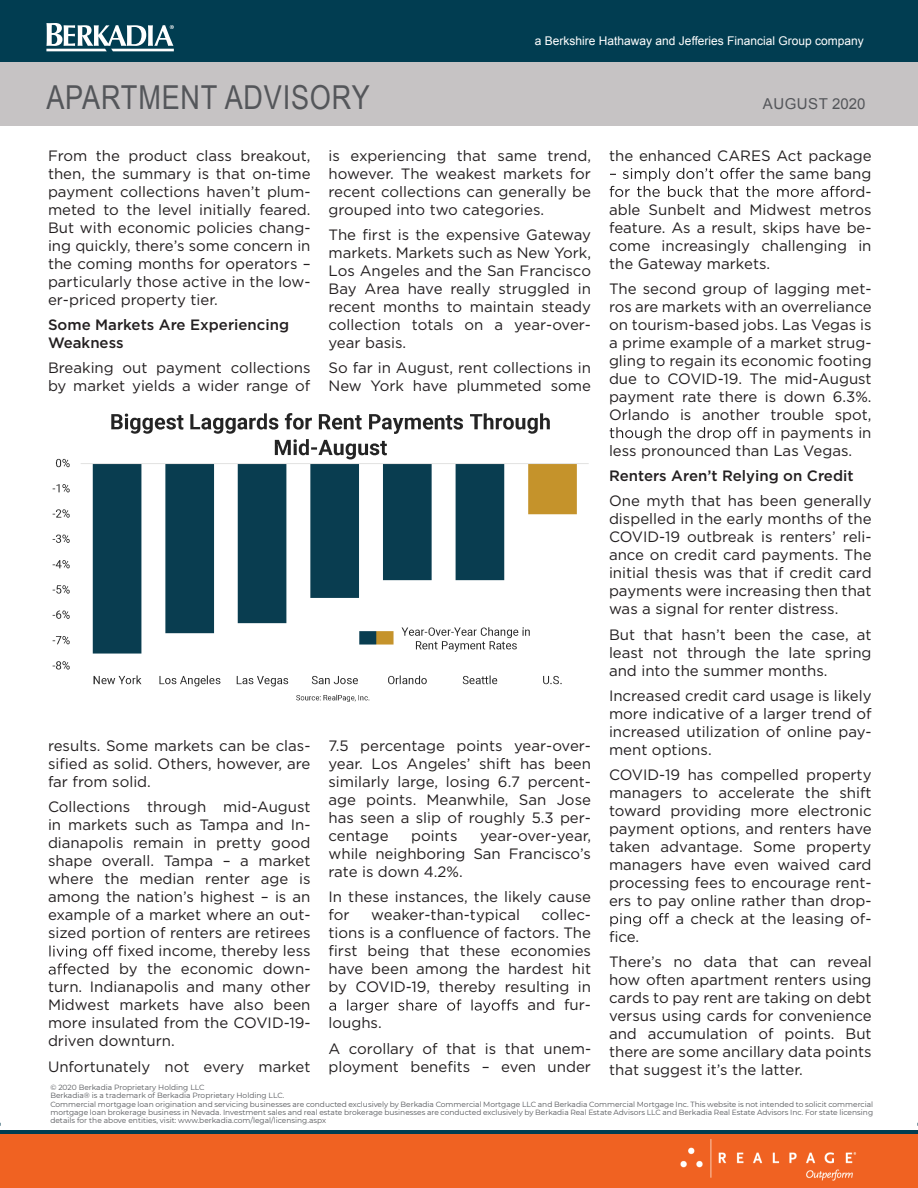
<style>
.page{position:relative;width:918px;height:1188px;background:#fff}
.page>*{position:absolute;margin:0;border:0;box-sizing:border-box;transform-origin:0 0}
.t1{font:33px "Arial Narrow";letter-spacing:.025em;color:#54565a}
.t2{font:15px/18px "Gotham";color:#231f20;text-align:justify}
.t3{font:500 15px/18px "Gotham";color:#231f20}
.t4{font:15px "Arial";letter-spacing:.035em;color:#54565a}
.t5{font:12px "Arial";color:#fff}
.t6{font:7.5px/8.2px "Montserrat";color:#54565a}
</style>
<div class="page">
<div style="left:0;top:0;width:918px;height:62px;background:#013d51"></div>
<div style="left:0;top:62px;width:918px;height:63px;background:#c6c3c4"></div>
<svg style="left:692px;top:36px;width:6px;height:9px"></svg>
<svg style="left:46px;top:23px;width:128px;height:28px"></svg>
<svg style="left:49px;top:945px;width:64px;height:30px"></svg>
<svg style="left:329px;top:999px;width:182px;height:14px"></svg>
<svg style="left:610px;top:168px;width:230px;height:29px"></svg>
<svg style="left:610px;top:427px;width:147px;height:13px"></svg>
<svg style="left:610px;top:913px;width:59px;height:13px"></svg>
<img style="left:52px;top:413px;width:537px;height:289px">
<div style="left:0;top:1131px;width:918px;height:57px;background:#f06222"></div>
<img style="left:680px;top:1139px;width:177px;height:42px">
<hr style="left:0;top:1130px;width:918px;height:3px;background:#013d51">
<h1 class="t1" style="left:46px;top:73px;width:325px">APARTMENT ADVISORY</h1>
<p class="t5" style="left:535px;top:33px;width:331px">a Berkshire Hathaway and Je eries Financial Group company</p>
<p class="t4" style="left:763px;top:94px;width:104px">AUGUST 2020</p>
<p class="t2" style="left:48px;top:146px;width:264px">From the product class breakout, then, the summary is that on-time payment collections haven’t plum&shy;meted to the level initially feared.<br>But with economic policies chang&shy;ing quickly, there’s some concern in the coming months for operators – particularly those active in the low&shy;er-priced property tier.</p>
<p class="t3" style="left:48px;top:316px;width:243px">Some Markets Are Experiencing<br>Weakness</p>
<p class="t2" style="left:48px;top:359px;width:264px">Breaking out payment collections by market yields a wider range of</p>
<p class="t2" style="left:329px;top:146px;width:264px">is experiencing that same trend, however. The weakest markets for recent collections can generally be grouped into two categories.</p>
<p class="t2" style="left:329px;top:225px;width:264px">The first is the expensive Gateway markets. Markets such as New York, Los Angeles and the San Francisco Bay Area have really struggled in recent months to maintain steady collection totals on a year-over&shy;year basis.</p>
<p class="t2" style="left:329px;top:359px;width:264px">So far in August, rent collections in<br>New York have plummeted some</p>
<p class="t2" style="left:609px;top:146px;width:264px">the enhanced CARES Act package</p>
<p class="t2" style="left:740px;top:164px;width:133px">er the same bang</p>
<p class="t2" style="left:840px;top:182px;width:33px">ord-</p>
<p class="t2" style="left:609px;top:200px;width:264px">able Sunbelt and Midwest metros</p>
<p class="t2" style="left:609px;top:218px;width:264px">feature. As a result, skips have be-</p>
<p class="t2" style="left:609px;top:236px;width:264px">come increasingly challenging in</p>
<p class="t2" style="left:609px;top:254px;width:163px">the Gateway markets.</p>
<p class="t2" style="left:609px;top:279px;width:264px">The second group of lagging met-</p>
<p class="t2" style="left:609px;top:297px;width:264px">ros are markets with an overreliance</p>
<p class="t2" style="left:609px;top:315px;width:264px">on tourism-based jobs. Las Vegas is</p>
<p class="t2" style="left:609px;top:333px;width:264px">a prime example of a market strug-</p>
<p class="t2" style="left:609px;top:351px;width:264px">gling to regain its economic footing</p>
<p class="t2" style="left:609px;top:369px;width:264px">due to COVID-19. The mid-August</p>
<p class="t2" style="left:609px;top:387px;width:264px">payment rate there is down 6.3%.</p>
<p class="t2" style="left:609px;top:405px;width:264px">Orlando is another trouble spot,</p>
<p class="t2" style="left:762px;top:423px;width:111px">in payments in</p>
<p class="t2" style="left:609px;top:441px;width:245px">less pronounced than Las Vegas.</p>
<p class="t3" style="left:609px;top:467px;width:246px">Renters Aren’t Relying on Credit</p>
<p class="t2" style="left:609px;top:492px;width:264px">One myth that has been generally dispelled in the early months of the COVID-19 outbreak is renters’ reli&shy;ance on credit card payments. The initial thesis was that if credit card payments were increasing then that was a signal for renter distress.</p>
<p class="t2" style="left:609px;top:625px;width:264px">But that hasn’t been the case, at least not through the late spring and into the summer months.</p>
<p class="t2" style="left:609px;top:686px;width:264px">Increased credit card usage is likely more indicative of a larger trend of increased utilization of online pay&shy;ment options.</p>
<p class="t2" style="left:609px;top:765px;width:264px">COVID-19 has compelled property</p>
<p class="t2" style="left:609px;top:783px;width:264px">managers to accelerate the shift</p>
<p class="t2" style="left:609px;top:801px;width:264px">toward providing more electronic</p>
<p class="t2" style="left:609px;top:819px;width:264px">payment options, and renters have</p>
<p class="t2" style="left:609px;top:837px;width:264px">taken advantage. Some property</p>
<p class="t2" style="left:609px;top:855px;width:264px">managers have even waived card</p>
<p class="t2" style="left:609px;top:873px;width:264px">processing fees to encourage rent-</p>
<p class="t2" style="left:609px;top:891px;width:264px">ers to pay online rather than drop-</p>
<p class="t2" style="left:675px;top:909px;width:198px">a check at the leasing of-</p>
<p class="t2" style="left:609px;top:927px;width:32px">fice.</p>
<p class="t2" style="left:609px;top:953px;width:264px">There’s no data that can reveal how often apartment renters using cards to pay rent are taking on debt versus using cards for convenience and accumulation of points. But there are some ancillary data points that suggest it’s the latter.</p>
<p class="t6" style="left:50px;top:1083px;width:824px">© 2020 Berkadia Proprietary Holding LLC<br>Berkadia® is a trademark of Berkadia Proprietary Holding LLC.<br>Commercial mortgage loan origination and servicing businesses are conducted exclusively by Berkadia Commercial Mortgage LLC and Berkadia Commercial Mortgage Inc. This website is not intended to solicit commercial mortgage loan brokerage business in Nevada. Investment sales and real estate brokerage businesses are conducted exclusively by Berkadia Real Estate Advisors LLC and Berkadia Real Estate Advisors Inc. For state licensing details for the above entities, visit: www.berkadia.com/legal/licensing.aspx</p>
<p class="t2" style="left:48px;top:737px;width:264px">results. Some markets can be clas&shy;sified as solid. Others, however, are far from solid.</p>
<p class="t2" style="left:48px;top:798px;width:264px">Collections through mid-August</p>
<p class="t2" style="left:48px;top:816px;width:264px">in markets such as Tampa and In-</p>
<p class="t2" style="left:48px;top:834px;width:264px">dianapolis remain in pretty good</p>
<p class="t2" style="left:48px;top:852px;width:264px">shape overall. Tampa – a market</p>
<p class="t2" style="left:48px;top:870px;width:264px">where the median renter age is</p>
<p class="t2" style="left:48px;top:888px;width:264px">among the nation’s highest – is an</p>
<p class="t2" style="left:48px;top:906px;width:264px">example of a market where an out-</p>
<p class="t2" style="left:48px;top:924px;width:264px">sized portion of renters are retirees</p>
<p class="t2" style="left:118px;top:942px;width:194px">fixed income, thereby less</p>
<p class="t2" style="left:68px;top:960px;width:244px">ected by the economic down-</p>
<p class="t2" style="left:48px;top:978px;width:264px">turn. Indianapolis and many other</p>
<p class="t2" style="left:48px;top:996px;width:264px">Midwest markets have also been</p>
<p class="t2" style="left:48px;top:1014px;width:264px">more insulated from the COVID-19-</p>
<p class="t2" style="left:48px;top:1032px;width:128px">driven downturn.</p>
<p class="t2" style="left:48px;top:1057px;width:264px">Unfortunately not every market</p>
<p class="t2" style="left:329px;top:737px;width:264px">7.5 percentage points year-over&shy;year. Los Angeles’ shift has been similarly large, losing 6.7 percent&shy;age points. Meanwhile, San Jose has seen a slip of roughly 5.3 per&shy;centage</p>
<p class="t2" style="left:411px;top:827px;width:48px">points</p>
<p class="t2" style="left:329px;top:827px;width:264px;text-indent:152px">year-over-year, while neighboring San Francisco’s rate is down 4.2%.</p>
<p class="t2" style="left:329px;top:888px;width:264px">In these instances, the likely cause for</p>
<p class="t2" style="left:371px;top:906px;width:150px">weaker-than-typical</p>
<p class="t2" style="left:542px;top:906px;width:51px">collec-</p>
<p class="t2" style="left:329px;top:924px;width:264px">tions is a confluence of factors. The</p>
<p class="t2" style="left:329px;top:942px;width:264px">first being that these economies</p>
<p class="t2" style="left:329px;top:960px;width:264px">have been among the hardest hit</p>
<p class="t2" style="left:329px;top:978px;width:264px">by COVID-19, thereby resulting in</p>
<p class="t2" style="left:512px;top:996px;width:81px">s and fur-</p>
<p class="t2" style="left:329px;top:1014px;width:55px">loughs.</p>
<p class="t2" style="left:329px;top:1039px;width:264px">A corollary of that is that unem&shy;ployment benefits – even under</p>
</div>
